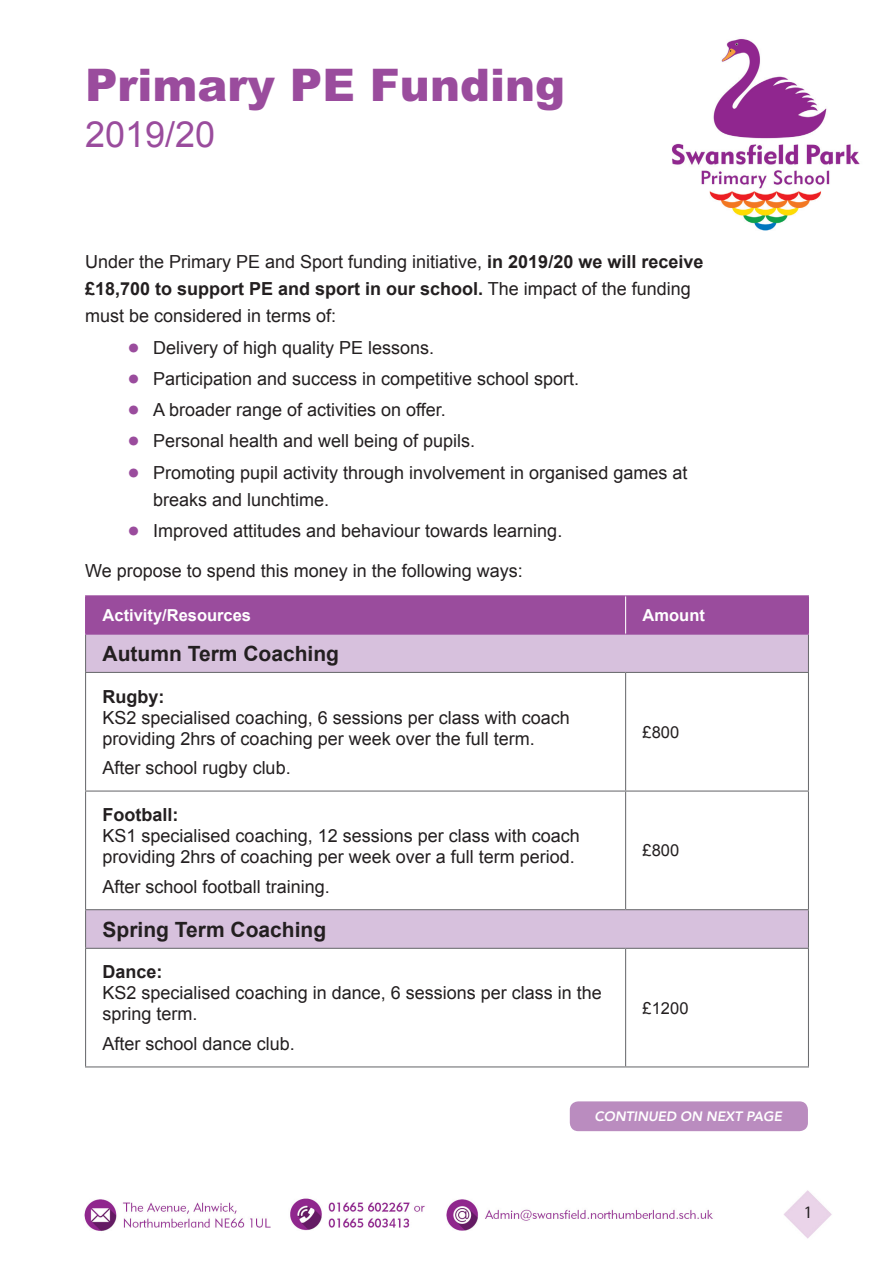
<style>
.page{position:relative;width:893px;height:1263px;background:#fff}
.page>*{position:absolute;margin:0;border:0;box-sizing:border-box;transform-origin:0 0}
.t1{font:900 45px "M Arial";color:#9a4c9d}
.t2{font:36px "Arial";color:#9a4c9d}
.t3{font:700 21px "Arial";color:#231f20}
.t4{font:18px/27px "Arial";color:#231f20}
.t5{font:700 18px "Arial";color:#231f20}
.t6{font:18px "Rotis Semi Sans Std";color:#231f20}
.t7{font:700 16.5px "Arial";color:#fff}
.t8{font:16.5px "Arial";color:#231f20}
.t9{font:italic 800 13.5px "Avenir LT Std";color:#fff}
.s1{font-weight:700}
.s2{font-family:"Newspaper Pi BT";color:#9a4c9d}
</style>
<div class="page">
<img style="left:84px;top:1118px;width:748px;height:121px">
<div style="left:86px;top:596px;width:722px;height:38px;background:#9a4c9d"></div>
<svg style="left:86px;top:635px;width:722px;height:313px"></svg>
<hr style="left:85px;top:635px;width:1px;height:37px;background:#6c6d70">
<hr style="left:808px;top:635px;width:1px;height:37px;background:#6c6d70">
<hr style="left:85px;top:672px;width:541px;height:1px;background:#6c6d70">
<hr style="left:85px;top:673px;width:1px;height:117px;background:#6c6d70">
<hr style="left:626px;top:672px;width:183px;height:1px;background:#6c6d70">
<hr style="left:625px;top:673px;width:1px;height:117px;background:#6c6d70">
<hr style="left:808px;top:673px;width:1px;height:117px;background:#6c6d70">
<hr style="left:85px;top:790px;width:541px;height:1px;background:#6c6d70">
<hr style="left:85px;top:791px;width:1px;height:118px;background:#6c6d70">
<hr style="left:626px;top:790px;width:183px;height:1px;background:#6c6d70">
<hr style="left:625px;top:791px;width:1px;height:118px;background:#6c6d70">
<hr style="left:808px;top:791px;width:1px;height:118px;background:#6c6d70">
<hr style="left:85px;top:909px;width:541px;height:1px;background:#6c6d70">
<hr style="left:85px;top:910px;width:1px;height:38px;background:#6c6d70">
<hr style="left:626px;top:909px;width:183px;height:1px;background:#6c6d70">
<hr style="left:808px;top:910px;width:1px;height:38px;background:#6c6d70">
<hr style="left:85px;top:948px;width:541px;height:1px;background:#6c6d70">
<hr style="left:85px;top:949px;width:1px;height:117px;background:#6c6d70">
<hr style="left:626px;top:948px;width:183px;height:1px;background:#6c6d70">
<hr style="left:625px;top:949px;width:1px;height:117px;background:#6c6d70">
<hr style="left:808px;top:949px;width:1px;height:117px;background:#6c6d70">
<hr style="left:85px;top:1066px;width:541px;height:1px;background:#6c6d70">
<hr style="left:626px;top:1066px;width:183px;height:1px;background:#6c6d70">
<hr style="left:85px;top:595px;width:541px;height:1px;background:#9a4c9d">
<hr style="left:85px;top:596px;width:1px;height:38px;background:#9a4c9d">
<hr style="left:626px;top:595px;width:183px;height:1px;background:#9a4c9d">
<hr style="left:808px;top:596px;width:1px;height:38px;background:#9a4c9d">
<hr style="left:85px;top:634px;width:541px;height:1px;background:#9a4c9d">
<hr style="left:626px;top:634px;width:183px;height:1px;background:#9a4c9d">
<hr style="left:625px;top:596px;width:1px;height:38px;background:#fff">
<img style="left:671px;top:39px;width:189px;height:192px">
<div style="left:570px;top:1101px;width:238px;height:30px;background:#ba8cbf;border-radius:9px"></div>
<p class="t1" style="left:85px;top:56px;width:481px">Primary PE Funding</p>
<p class="t2" style="left:85px;top:111px;width:132px">2019/20</p>
<p class="t4" style="left:85px;top:249px;width:620px">Under the Primary PE and Sport funding initiative, <span class="s1">in 2019/20 we will receive £18,700 to support PE and sport in our school.</span> The impact of the funding must be considered in terms of:</p>
<p class="t4" style="left:128px;top:334px;width:308px"><span class="s2">q</span> Delivery of high quality PE lessons.</p>
<p class="t4" style="left:128px;top:365px;width:453px"><span class="s2">q</span> Participation and success in competitive school sport.</p>
<p class="t4" style="left:128px;top:396px;width:320px"><span class="s2">q</span> A broader range of activities on offer.</p>
<p class="t4" style="left:128px;top:428px;width:349px"><span class="s2">q</span> Personal health and well being of pupils.</p>
<p class="t4" style="left:153px;top:459px;width:536px;text-indent:-26px"><span class="s2">q</span> Promoting pupil activity through involvement in organised games at breaks and lunchtime.</p>
<p class="t4" style="left:128px;top:517px;width:436px"><span class="s2">q</span> Improved attitudes and behaviour towards learning.</p>
<p class="t4" style="left:85px;top:557px;width:439px">We propose to spend this money in the following ways:</p>
<p class="t7" style="left:103px;top:604px;width:150px">Activity/Resources</p>
<p class="t7" style="left:643px;top:604px;width:64px">Amount</p>
<p class="t3" style="left:103px;top:639px;width:238px">Autumn Term Coaching</p>
<p class="t5" style="left:103px;top:684px;width:63px">Rugby:</p>
<p class="t4" style="left:103px;top:707px;width:469px;line-height:21px">KS2 specialised coaching, 6 sessions per class with coach providing 2hrs of coaching per week over the full term.</p>
<p class="t4" style="left:103px;top:754px;width:190px">After school rugby club.</p>
<p class="t8" style="left:643px;top:721px;width:38px">£800</p>
<p class="t5" style="left:103px;top:803px;width:77px">Football:</p>
<p class="t4" style="left:103px;top:825px;width:479px;line-height:21px">KS1 specialised coaching, 12 sessions per class with coach providing 2hrs of coaching per week over a full term period.</p>
<p class="t4" style="left:103px;top:873px;width:229px">After school football training.</p>
<p class="t3" style="left:103px;top:915px;width:225px">Spring Term Coaching</p>
<p class="t5" style="left:103px;top:960px;width:62px">Dance:</p>
<p class="t4" style="left:103px;top:983px;width:501px;line-height:21px">KS2 specialised coaching in dance, 6 sessions per class in the spring term.</p>
<p class="t4" style="left:103px;top:1030px;width:194px">After school dance club.</p>
<p class="t8" style="left:643px;top:840px;width:38px">£800</p>
<p class="t8" style="left:643px;top:997px;width:47px">£1200</p>
<p class="t9" style="left:595px;top:1109px;width:189px">CONTINUED ON NEXT PAGE</p>
<p class="t6" style="left:803px;top:1201px;width:11px">1</p>
</div>
